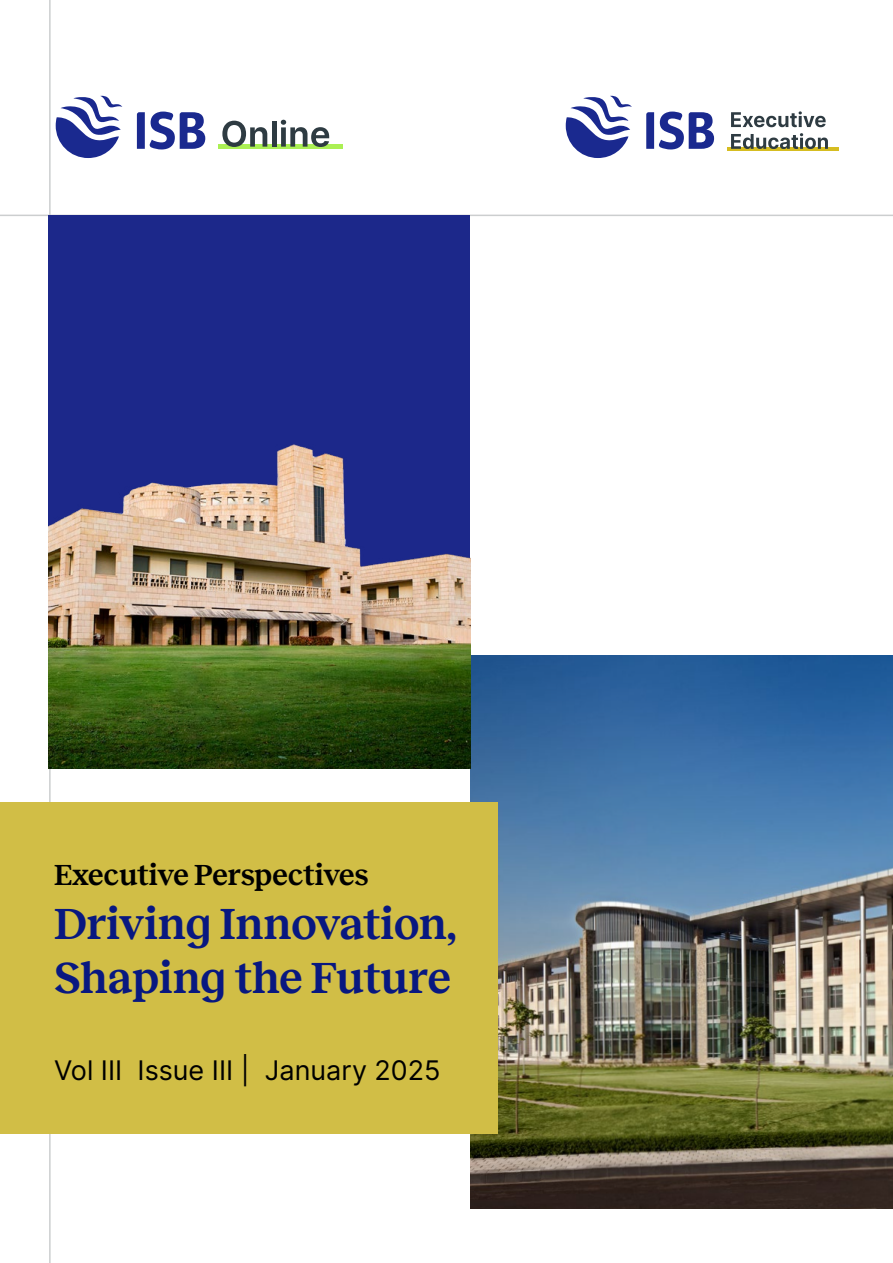
<style>
.page{position:relative;width:893px;height:1263px;background:#fff}
.page>*{position:absolute;margin:0;border:0;box-sizing:border-box;transform-origin:0 0}
.t1{font:45px/54px "Reckless";letter-spacing:-.01em;color:#081880}
.t2{font:30px "Reckless";letter-spacing:-.005em;color:#000}
.t3{font:27px "Inter V";color:#000}
</style>
<div class="page">
<img style="left:470px;top:655px;width:422px;height:553px">
<hr style="left:49px;top:0;width:2px;height:1263px;background:#cccecf">
<hr style="left:0;top:215px;width:893px;height:1px;background:#cccecf">
<hr style="left:727px;top:147px;width:112px;height:4px;background:#d6bd21">
<svg style="left:731px;top:111px;width:95px;height:16px"></svg>
<svg style="left:731px;top:133px;width:97px;height:16px"></svg>
<svg style="left:646px;top:112px;width:68px;height:37px"></svg>
<svg style="left:566px;top:96px;width:66px;height:62px"></svg>
<div style="left:48px;top:215px;width:422px;height:553px;background:#1c288a"></div>
<img style="left:48px;top:444px;width:422px;height:324px">
<div style="left:1px;top:802px;width:497px;height:331px;background:#d1be46"></div>
<svg style="left:137px;top:112px;width:68px;height:37px"></svg>
<svg style="left:56px;top:96px;width:66px;height:62px"></svg>
<div style="left:218px;top:144px;width:124px;height:5px;background:#abf054"></div>
<svg style="left:222px;top:121px;width:45px;height:26px"></svg>
<div style="left:272px;top:121px;width:5px;height:26px;background:#2e3b42"></div>
<svg style="left:281px;top:120px;width:48px;height:27px"></svg>
<p class="t2" style="left:54px;top:854px;width:316px">Executive Perspectives</p>
<p class="t1" style="left:54px;top:894px;width:404px">Driving Innovation,<br>Shaping the Future</p>
<p class="t3" style="left:54px;top:1050px;width:388px">Vol III Issue III | January 2025</p>
</div>
